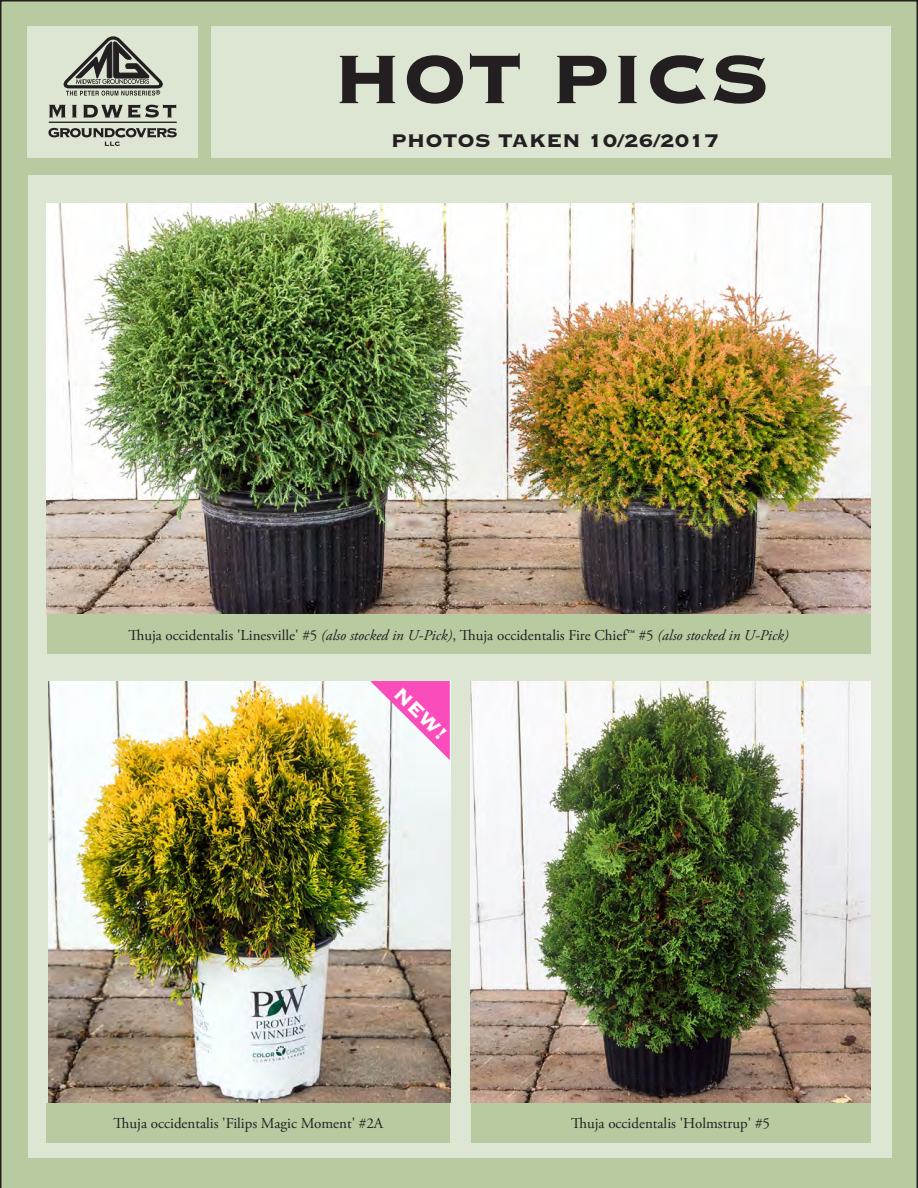
<style>
.page{position:relative;width:918px;height:1188px;background:#b7caa0}
.page>*{position:absolute;margin:0;border:0;box-sizing:border-box;transform-origin:0 0}
.t1{font:90px "Copperplate Thirty Three BC";color:#231f20}
.t2{font:24px "Copperplate Thirty Three BC";color:#231f20}
.t3{font:24px "Copperplate Thirty Three BC";color:#fff}
.t4{font:15px "Adobe Garamond Pro";color:#231f20}
.s1{font-style:italic}
</style>
<div class="page">
<div style="left:28px;top:176px;width:864px;height:982px;background:#dde6d2"></div>
<div style="left:211px;top:26px;width:680px;height:132px;background:#dde6d2"></div>
<div style="left:27px;top:26px;width:170px;height:132px;background:#dde6d2"></div>
<svg style="left:63px;top:36px;width:100px;height:60px"></svg>
<svg style="left:48px;top:128px;width:129px;height:18px"></svg>
<svg style="left:49px;top:105px;width:17px;height:12px"></svg>
<svg style="left:72px;top:105px;width:5px;height:12px"></svg>
<svg style="left:83px;top:104px;width:93px;height:14px"></svg>
<hr style="left:49px;top:122px;width:128px;height:1px;background:#231f20">
<img style="left:48px;top:681px;width:402px;height:422px">
<div style="left:47px;top:1103px;width:403px;height:39px;background:#b7caa0"></div>
<svg style="left:370px;top:681px;width:80px;height:79px;background:#f6a1d8"></svg>
<img style="left:471px;top:681px;width:399px;height:422px">
<div style="left:471px;top:1103px;width:399px;height:39px;background:#b7caa0"></div>
<img style="left:47px;top:204px;width:823px;height:411px">
<div style="left:47px;top:615px;width:823px;height:39px;background:#b7caa0"></div>
<p class="t1" style="left:332px;top:34px;width:439px">HOT PICS</p>
<p class="t2" style="left:391px;top:128px;width:329px">PHOTOS TAKEN 10/26/2017</p>
<p class="t4" style="left:128px;top:626px;width:662px">Thuja occidentalis 'Linesville' #5 <span class="s1">(also stocked in U-Pick)</span>, Thuja occidentalis Fire Chief™ #5 <span class="s1">(also stocked in U-Pick)</span></p>
<p class="t3" style="left:406px;top:682px;width:68px;rotate:45deg">NEW!</p>
<p class="t4" style="left:114px;top:1114px;width:271px">Thuja occidentalis 'Filips Magic Moment' #2A</p>
<p class="t4" style="left:571px;top:1114px;width:200px">Thuja occidentalis 'Holmstrup' #5</p>
</div>
